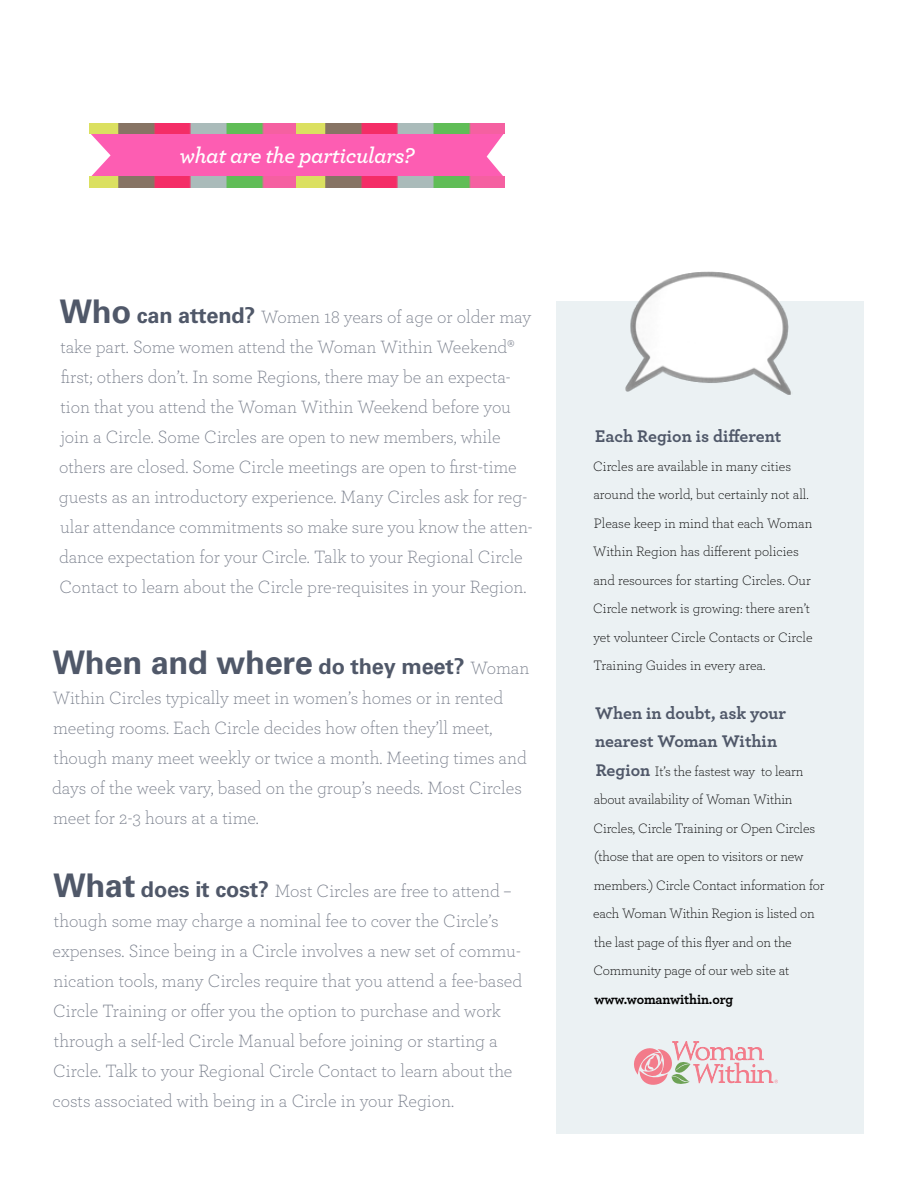
<style>
.page{position:relative;width:918px;height:1188px;background:#fff}
.page>*{position:absolute;margin:0;border:0;box-sizing:border-box;transform-origin:0 0}
.t1{font:700 32.7px "Univers";letter-spacing:-.01em;color:#505869}
.t2{font:italic 600 22.5px "Archer";letter-spacing:-.02em;color:#fff}
.t3{font:300 18.6px/30px "Archer";color:#777d8a}
.t4{font:700 17.7px "Archer";color:#505869}
.t5{font:300 14.25px/28.5px "Archer";letter-spacing:-.01em;color:#000}
.t6{font:700 14.25px "Archer";letter-spacing:-.01em;color:#000}
.s1{font-family:"Univers";font-weight:700;font-size:32.7px;color:#505869}
.s2{font-family:"Univers";font-weight:700;font-size:21.75px;color:#505869}
.s3{font-size:21.75px}
.s4{font-family:"Archer";font-weight:300;font-size:18.6px;color:#777d8a}
.s5{font-weight:700;font-size:17.7px;color:#505869}
</style>
<div class="page">
<div style="left:556px;top:302px;width:308px;height:832px;background:#ebf1f3"></div>
<svg style="left:91px;top:134px;width:413px;height:43px;background:#fb65b4"></svg>
<img style="left:89px;top:123px;width:415px;height:11px">
<img style="left:89px;top:177px;width:207px;height:10px">
<img style="left:296px;top:177px;width:208px;height:10px">
<img style="left:623px;top:271px;width:169px;height:123px">
<svg style="left:634px;top:1041px;width:144px;height:44px"></svg>
<p class="t2" style="left:180px;top:138px;width:236px">what are the particulars?</p>
<p class="t3" style="left:59px;top:301px;width:475px"><span class="s1">Who</span> <span class="s2">can attend?</span> Women 18 years of age or older may take part. Some women attend the Woman Within Weekend® first; others don’t. In some Regions, there may be an expecta&shy;tion that you attend the Woman Within Weekend before you join a Circle. Some Circles are open to new members, while others are closed. Some Circle meetings are open to first-time guests as an introductory experience. Many Circles ask for reg&shy;ular attendance commitments so make sure you know the atten&shy;dance expectation for your Circle. Talk to your Regional Circle</p>
<p class="t3" style="left:60px;top:571px;width:468px">Contact to learn about the Circle pre-requisites in your Region.</p>
<p class="t1" style="left:53px;top:643px;width:478px">When and where <span class="s3">do they meet?</span> <span class="s4">Woman</span></p>
<p class="t3" style="left:53px;top:682px;width:476px">Within Circles typically meet in women’s homes or in rented meeting rooms. Each Circle decides how often they’ll meet, though many meet weekly or twice a month. Meeting times and</p>
<p class="t3" style="left:52px;top:772px;width:471px">days of the week vary, based on the group’s needs. Most Circles meet for 2-3 hours at a time.</p>
<p class="t3" style="left:53px;top:875px;width:460px"><span class="s1">What</span> <span class="s2">does it cost?</span> Most Circles are free to attend – though some may charge a nominal fee to cover the Circle’s</p>
<p class="t3" style="left:53px;top:935px;width:471px;text-align:justify">expenses. Since being in a Circle involves a new set of commu&shy;nication tools, many Circles require that you attend a fee-based Circle Training or offer you the option to purchase and work</p>
<p class="t3" style="left:54px;top:1025px;width:445px">through a self-led Circle Manual before joining or starting a</p>
<p class="t3" style="left:53px;top:1055px;width:461px">Circle. Talk to your Regional Circle Contact to learn about the costs associated with being in a Circle in your Region.</p>
<p class="t4" style="left:595px;top:422px;width:188px">Each Region is different</p>
<p class="t5" style="left:593px;top:451px;width:221px">Circles are available in many cities around the world, but certainly not all.<br>Please keep in mind that each Woman Within Region has different policies</p>
<p class="t5" style="left:593px;top:565px;width:219px">and resources for starting Circles. Our</p>
<p class="t5" style="left:593px;top:594px;width:218px">Circle network is growing: there aren’t</p>
<p class="t5" style="left:593px;top:622px;width:221px">yet volunteer Circle Contacts or Circle</p>
<p class="t5" style="left:593px;top:651px;width:174px">Training Guides in every area.</p>
<p class="t4" style="left:595px;top:699px;width:193px">When in doubt, ask your</p>
<p class="t4" style="left:595px;top:727px;width:184px">nearest Woman Within</p>
<p class="t5" style="left:593px;top:756px;width:233px"><span class="s5">Region</span> It’s the fastest way to learn about availability of Woman Within Circles, Circle Training or Open Circles (those that are open to visitors or new members.) Circle Contact information for each Woman Within Region is listed on the last page of this flyer and on the</p>
<p class="t5" style="left:594px;top:956px;width:197px">Community page of our web site at</p>
<p class="t6" style="left:594px;top:988px;width:140px">www.womanwithin.org</p>
</div>
